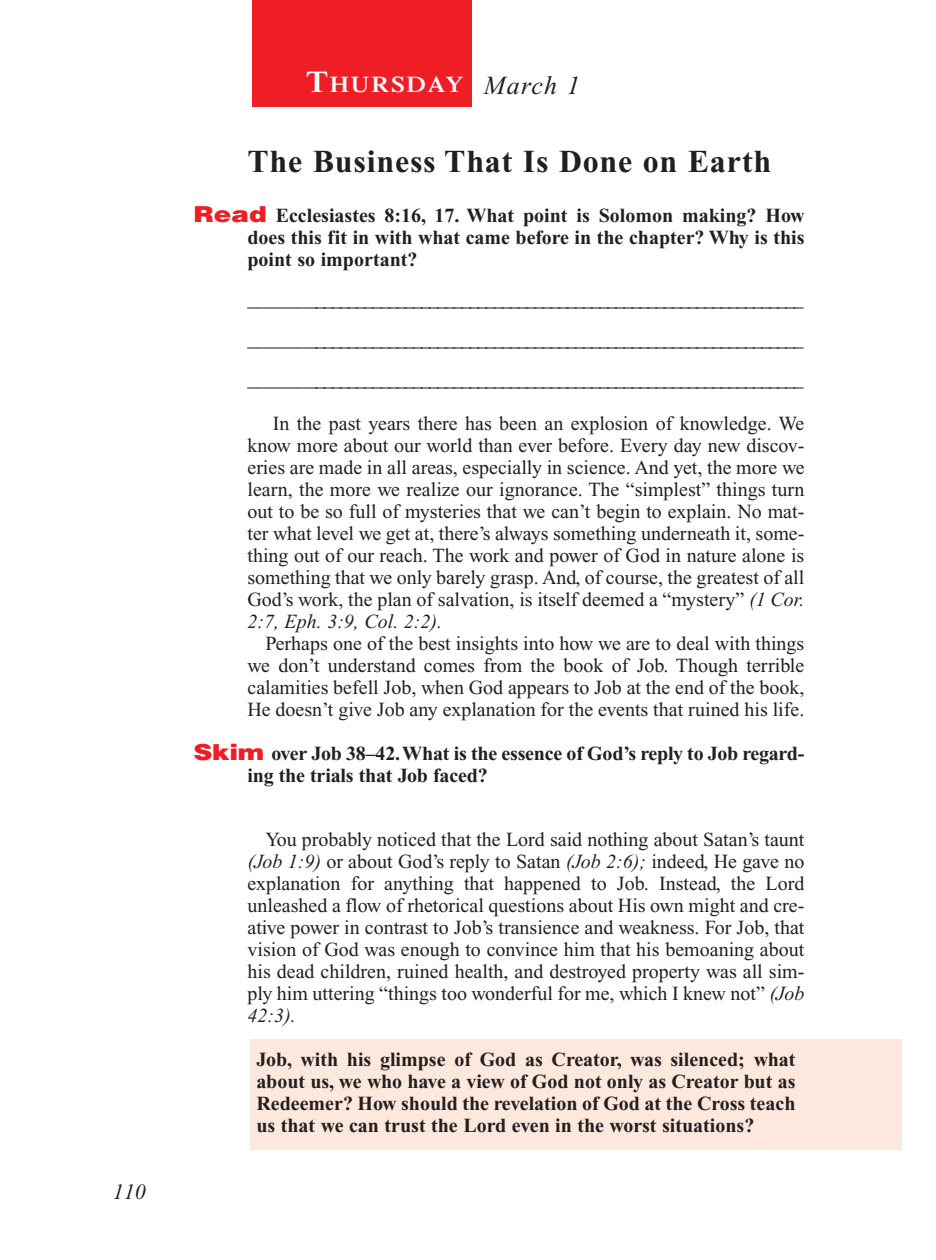
<style>
.page{position:relative;width:936px;height:1260px;background:#fff}
.page>*{position:absolute;margin:0;border:0;box-sizing:border-box;transform-origin:0 0}
.t1{font:700 32px "Times New Roman";letter-spacing:.025em;color:#231f20}
.t2{font:600 22.4px "Times";letter-spacing:.065em;color:#fff;scale:1.1 1}
.t3{font:italic 22px "Times New Roman";color:#231f20}
.t4{font:20px/22px "Times New Roman";color:#231f20;text-align:justify}
.t5{font:700 20px/22px "Times New Roman";color:#231f20;text-align:justify}
.s1{font-size:30px}
.s2{font-family:"Times New Roman";font-weight:400;font-style:italic;font-size:26px;color:#231f20}
.s3{font-family:"Helvetica";font-weight:900;font-size:22px;color:#ee1e24}
.s4{font-style:italic}
</style>
<div class="page">
<div style="left:250px;top:1040px;width:652px;height:110px;background:#fde8dd"></div>
<div style="left:252px;top:0;width:220px;height:107px;background:#ee1e24"></div>
<p class="t3" style="left:113px;top:1183px;width:35px">110</p>
<p class="t2" style="left:306px;top:76px;width:250px"><span class="s1">T</span>HURSDAY <span class="s2">March 1</span></p>
<h1 class="t1" style="left:247px;top:151px;width:525px">The Business That Is Done on Earth</h1>
<p class="t5" style="left:247px;top:207px;width:559px;text-indent:-54px"><span class="s3">Read</span> Ecclesiastes 8:16, 17. What point is Solomon making? How does this fit in with what came before in the chapter? Why is this point so important?</p>
<p class="t4" style="left:247px;top:281px;width:558px;line-height:40px">___________________________________________________________________ ___________________________________________________________________ ___________________________________________________________________</p>
<p class="t4" style="left:247px;top:414px;width:559px;text-indent:25px">In the past years there has been an explosion of knowledge. We know more about our world than ever before. Every day new discov&shy;eries are made in all areas, especially in science. And yet, the more we learn, the more we realize our ignorance. The “simplest” things turn out to be so full of mysteries that we can’t begin to explain. No mat&shy;ter what level we get at, there’s always something underneath it, some&shy;thing out of our reach. The work and power of God in nature alone is something that we only barely grasp. And, of course, the greatest of all God’s work, the plan of salvation, is itself deemed a “mystery” <span class="s4">(1 Cor.<br>2:7, Eph. 3:9, Col. 2:2).</span></p>
<p class="t4" style="left:247px;top:634px;width:558px;text-indent:18px">Perhaps one of the best insights into how we are to deal with things we don’t understand comes from the book of Job. Though terrible calamities befell Job, when God appears to Job at the end of the book, He doesn’t give Job any explanation for the events that ruined his life.</p>
<p class="t5" style="left:247px;top:745px;width:559px;text-indent:-54px"><span class="s3">Skim</span> over Job 38–42.What is the essence of God’s reply to Job regard&shy;ing the trials that Job faced?</p>
<p class="t4" style="left:247px;top:830px;width:559px;text-indent:18px">You probably noticed that the Lord said nothing about Satan’s taunt <span class="s4">(Job 1:9)</span> or about God’s reply to Satan <span class="s4">(Job 2:6);</span> indeed, He gave no explanation for anything that happened to Job. Instead, the Lord unleashed a flow of rhetorical questions about His own might and cre&shy;ative power in contrast to Job’s transience and weakness. For Job, that vision of God was enough to convince him that his bemoaning about his dead children, ruined health, and destroyed property was all sim&shy;ply him uttering “things too wonderful for me, which I knew not” <span class="s4">(Job 42:3).</span></p>
<p class="t5" style="left:256px;top:1051px;width:541px">Job, with his glimpse of God as Creator, was silenced; what about us, we who have a view of God not only as Creator but as Redeemer? How should the revelation of God at the Cross teach us that we can trust the Lord even in the worst situations?</p>
</div>
